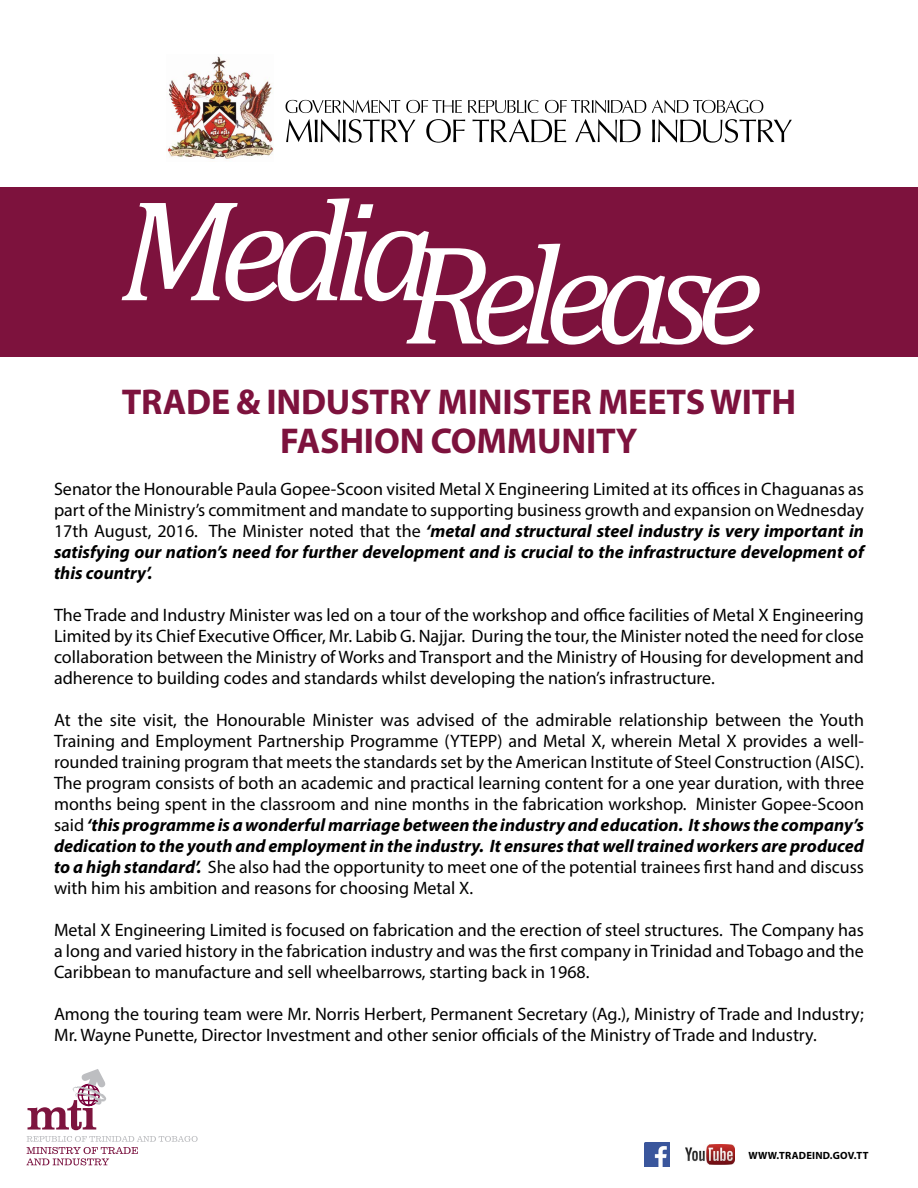
<style>
.page{position:relative;width:918px;height:1188px;background:#fff}
.page>*{position:absolute;margin:0;border:0;box-sizing:border-box;transform-origin:0 0}
.t1{font:italic 142.95px "Cambria";letter-spacing:-.1em;color:#fff}
.t2{font:700 36px/39px "Myriad Pro";letter-spacing:-.005em;color:#7d123d;text-align:center}
.t3{font:18px/21px "Myriad Pro";color:#000;text-align:justify}
.t4{font:700 10.5px "Myriad Pro";letter-spacing:.02em;color:#000}
.s1{font-weight:700;font-style:italic}
</style>
<div class="page">
<img style="left:645px;top:1142px;width:24px;height:25px">
<svg style="left:26px;top:1136px;width:172px;height:29px"></svg>
<svg style="left:28px;top:1069px;width:78px;height:61px"></svg>
<img style="left:686px;top:1145px;width:48px;height:19px">
<img style="left:167px;top:56px;width:107px;height:103px">
<svg style="left:286px;top:100px;width:477px;height:13px"></svg>
<svg style="left:286px;top:119px;width:506px;height:24px"></svg>
<div style="left:0;top:188px;width:918px;height:169px;background:#7d123d"></div>
<h1 class="t1" style="left:119px;top:194px;width:645px"><sup>Media</sup>Release</h1>
<h2 class="t2" style="left:122px;top:382px;width:676px">TRADE &amp; INDUSTRY MINISTER MEETS WITH<br>FASHION COMMUNITY</h2>
<p class="t3" style="left:54px;top:478px;width:812px">Senator the Honourable Paula Gopee-Scoon visited Metal X Engineering Limited at its offices in Chaguanas as part of the Ministry’s commitment and mandate to supporting business growth and expansion on Wednesday 17th August, 2016. The Minister noted that the <span class="s1">‘metal and structural steel industry is very important in satisfying our nation’s need for further development and is crucial to the infrastructure development of this country’.</span></p>
<p class="t3" style="left:54px;top:604px;width:811px">The Trade and Industry Minister was led on a tour of the workshop and office facilities of Metal X Engineering Limited by its Chief Executive Officer, Mr. Labib G. Najjar. During the tour, the Minister noted the need for close collaboration between the Ministry of Works and Transport and the Ministry of Housing for development and adherence to building codes and standards whilst developing the nation’s infrastructure.</p>
<p class="t3" style="left:54px;top:709px;width:812px">At the site visit, the Honourable Minister was advised of the admirable relationship between the Youth Training and Employment Partnership Programme (YTEPP) and Metal X, wherein Metal X provides a well&shy;rounded training program that meets the standards set by the American Institute of Steel Construction (AISC).<br>The program consists of both an academic and practical learning content for a one year duration, with three months being spent in the classroom and nine months in the fabrication workshop. Minister Gopee-Scoon said <span class="s1">‘this programme is a wonderful marriage between the industry and education. It shows the company’s dedication to the youth and employment in the industry. It ensures that well trained workers are produced to a high standard’.</span> She also had the opportunity to meet one of the potential trainees first hand and discuss with him his ambition and reasons for choosing Metal X.</p>
<p class="t3" style="left:54px;top:919px;width:811px">Metal X Engineering Limited is focused on fabrication and the erection of steel structures. The Company has a long and varied history in the fabrication industry and was the first company in Trinidad and Tobago and the Caribbean to manufacture and sell wheelbarrows, starting back in 1968.</p>
<p class="t3" style="left:54px;top:1003px;width:811px">Among the touring team were Mr. Norris Herbert, Permanent Secretary (Ag.), Ministry of Trade and Industry;<br>Mr. Wayne Punette, Director Investment and other senior officials of the Ministry of Trade and Industry.</p>
<p class="t4" style="left:749px;top:1149px;width:122px">WWW.TRADEIND.GOV.TT</p>
</div>
